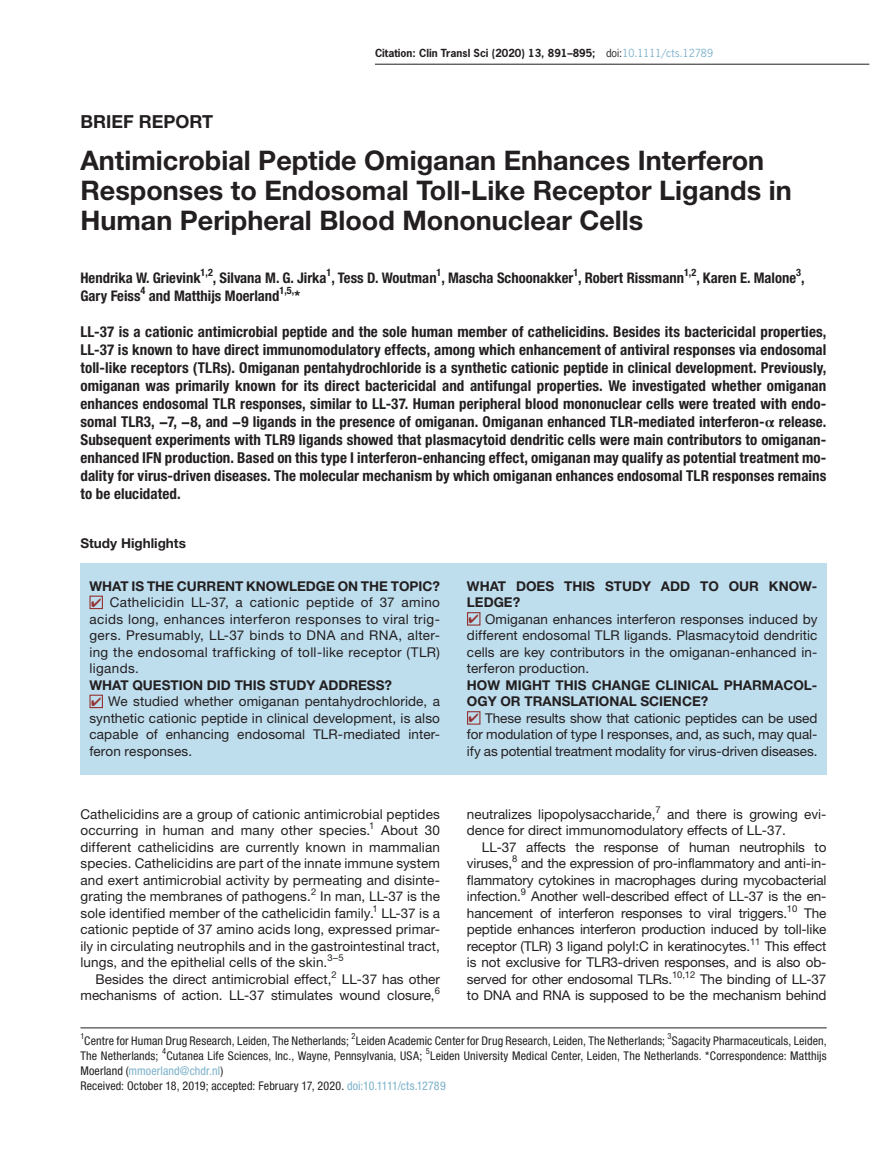
<style>
.page{position:relative;width:891px;height:1175px;background:#fff}
.page>*{position:absolute;margin:0;border:0;box-sizing:border-box;transform-origin:0 0}
.t1{font:700 27px/30px "Helvetica Neue LT Std";color:#231f20}
.t2{font:700 18px "Helvetica Neue LT Std";color:#231f20}
.t3{font:700 condensed 15px/18px "Helvetica Neue LT Std";letter-spacing:.005em;color:#231f20;text-align:justify}
.t4{font:700 condensed 14.7px/18px "Helvetica Neue LT Std";color:#231f20}
.t5{font:13.5px/16.5px "Helvetica Neue LT Std";color:#231f20;text-align:justify}
.t6{font:700 13.5px/16.5px "Helvetica Neue LT Std";color:#231f20}
.t7{font:condensed 12px/15px "Helvetica Neue LT Std";letter-spacing:.01em;color:#231f20}
.t8{font:700 10.5px "News Gothic Std";color:#231f20}
.t9{font:9.45px "Helvetica Neue LT Std";color:#231f20}
.s1{font-weight:400}
.s2{font-weight:400;color:#7cb1ca}
.s3{font-family:"STIX";font-stretch:normal}
.s4{color:#943433}
.s5{color:#7cb1ca}
</style>
<div class="page">
<hr style="left:375px;top:64px;width:494px;height:1px;background:#231f20">
<hr style="left:80px;top:1027px;width:747px;height:1px;background:#231f20">
<div style="left:80px;top:520px;width:747px;height:255px;background:#bedded"></div>
<div style="left:68px;top:517px;width:771px;height:45px;background:#fff"></div>
<div style="left:89px;top:595px;width:14px;height:14px;border:1px solid #943433"></div>
<div style="left:89px;top:694px;width:14px;height:14px;border:1px solid #943433"></div>
<div style="left:467px;top:612px;width:13px;height:13px;border:1px solid #943433"></div>
<div style="left:467px;top:711px;width:13px;height:13px;border:1px solid #943433"></div>
<p class="t8" style="left:375px;top:46px;width:340px">Citation: Clin Transl Sci (2020) 13, 891–895; <span class="s1">doi:</span><span class="s2">10.1111/cts.12789</span></p>
<h2 class="t2" style="left:80px;top:111px;width:134px">BRIEF REPORT</h2>
<h1 class="t1" style="left:80px;top:145px;width:713px">Antimicrobial Peptide Omiganan Enhances Interferon<br>Responses to Endosomal Toll-Like Receptor Ligands in<br>Human Peripheral Blood Mononuclear Cells</h1>
<p class="t4" style="left:80px;top:268px;width:726px">Hendrika W. Grievink<sup>1,2</sup>, Silvana M. G. Jirka<sup>1</sup>, Tess D. Woutman<sup>1</sup>, Mascha Schoonakker<sup>1</sup>, Robert Rissmann<sup>1,2</sup>, Karen E. Malone<sup>3</sup>,<br>Gary Feiss<sup>4</sup> and Matthijs Moerland<sup>1,5,</sup>*</p>
<p class="t3" style="left:80px;top:322px;width:748px">LL-37 is a cationic antimicrobial peptide and the sole human member of cathelicidins. Besides its bactericidal properties, LL-37 is known to have direct immunomodulatory effects, among which enhancement of antiviral responses via endosomal toll-like receptors (TLRs). Omiganan pentahydrochloride is a synthetic cationic peptide in clinical development. Previously, omiganan was primarily known for its direct bactericidal and antifungal properties. We investigated whether omiganan enhances endosomal TLR responses, similar to LL-37. Human peripheral blood mononuclear cells were treated with endo&shy;somal TLR3, −7, −8, and −9 ligands in the presence of omiganan. Omiganan enhanced TLR-mediated interferon-<span class="s3">α</span> release.<br>Subsequent experiments with TLR9 ligands showed that plasmacytoid dendritic cells were main contributors to omiganan&shy;enhanced IFN production. Based on this type I interferon-enhancing effect, omiganan may qualify as potential treatment mo&shy;dality for virus-driven diseases. The molecular mechanism by which omiganan enhances endosomal TLR responses remains to be elucidated.</p>
<p class="t6" style="left:80px;top:534px;width:107px">Study Highlights</p>
<p class="t6" style="left:89px;top:577px;width:352px">WHAT IS THE CURRENT KNOWLEDGE ON THE TOPIC?</p>
<p class="t5" style="left:89px;top:594px;width:352px"><span class="s4">✔</span> Cathelicidin LL-37, a cationic peptide of 37 amino acids long, enhances interferon responses to viral trig&shy;gers. Presumably, LL-37 binds to DNA and RNA, alter&shy;ing the endosomal trafficking of toll-like receptor (TLR) ligands.</p>
<p class="t6" style="left:89px;top:676px;width:304px">WHAT QUESTION DID THIS STUDY ADDRESS?</p>
<p class="t5" style="left:89px;top:693px;width:352px"><span class="s4">✔</span> We studied whether omiganan pentahydrochloride, a synthetic cationic peptide in clinical development, is also capable of enhancing endosomal TLR-mediated inter&shy;feron responses.</p>
<p class="t6" style="left:467px;top:577px;width:352px">WHAT DOES THIS STUDY ADD TO OUR KNOW-<br>LEDGE?</p>
<p class="t5" style="left:467px;top:610px;width:352px"><span class="s4">✔</span> Omiganan enhances interferon responses induced by different endosomal TLR ligands. Plasmacytoid dendritic cells are key contributors in the omiganan-enhanced in&shy;terferon production.</p>
<p class="t6" style="left:467px;top:676px;width:352px">HOW MIGHT THIS CHANGE CLINICAL PHARMACOL-<br>OGY OR TRANSLATIONAL SCIENCE?</p>
<p class="t5" style="left:467px;top:709px;width:352px"><span class="s4">✔</span> These results show that cationic peptides can be used for modulation of type I responses, and, as such, may qual&shy;ify as potential treatment modality for virus-driven diseases.</p>
<p class="t5" style="left:467px;top:805px;width:190px">neutralizes lipopolysaccharide,</p>
<p class="t9" style="left:656px;top:803px;width:7px">7</p>
<p class="t5" style="left:80px;top:805px;width:361px">Cathelicidins are a group of cationic antimicrobial peptides occurring in human and many other species.<sup>1</sup></p>
<p class="t5" style="left:467px;top:805px;width:361px;text-indent:200px">and there is growing evi&shy;dence for direct immunomodulatory effects of LL-37.</p>
<p class="t5" style="left:467px;top:838px;width:361px;text-indent:15px">LL-37 affects the response of human neutrophils to viruses,<sup>8</sup> and the expression of pro-inflammatory and anti-in&shy;flammatory cytokines in macrophages during mycobacterial infection.<sup>9</sup> Another well-described effect of LL-37 is the en&shy;hancement of interferon responses to viral triggers.<sup>10</sup></p>
<p class="t5" style="left:80px;top:821px;width:361px;text-indent:301px">About 30 different cathelicidins are currently known in mammalian species. Cathelicidins are part of the innate immune system and exert antimicrobial activity by permeating and disinte&shy;grating the membranes of pathogens.<sup>2</sup> In man, LL-37 is the sole identified member of the cathelicidin family.<sup>1</sup> LL-37 is a cationic peptide of 37 amino acids long, expressed primar&shy;ily in circulating neutrophils and in the gastrointestinal tract, lungs, and the epithelial cells of the skin.<sup>3–5</sup></p>
<p class="t5" style="left:80px;top:970px;width:361px;text-align:right">Besides the direct antimicrobial effect,<sup>2</sup> LL-37 has other mechanisms of action. LL-37 stimulates wound closure,<sup>6</sup></p>
<p class="t5" style="left:467px;top:904px;width:361px;text-indent:337px">The peptide enhances interferon production induced by toll-like receptor (TLR) 3 ligand polyI:C in keratinocytes.<sup>11</sup> This effect is not exclusive for TLR3-driven responses, and is also ob&shy;served for other endosomal TLRs.<sup>10,12</sup> The binding of LL-37 to DNA and RNA is supposed to be the mechanism behind</p>
<p class="t7" style="left:80px;top:1032px;width:748px"><sup>1</sup>Centre for Human Drug Research, Leiden, The Netherlands; <sup>2</sup>Leiden Academic Center for Drug Research, Leiden, The Netherlands; <sup>3</sup>Sagacity Pharmaceuticals, Leiden, The Netherlands; <sup>4</sup>Cutanea Life Sciences, Inc., Wayne, Pennsylvania, USA; <sup>5</sup>Leiden University Medical Center, Leiden, The Netherlands. *Correspondence: Matthijs Moerland (<span class="s5">mmoerland@chdr.nl</span>)<br>Received: October 18, 2019; accepted: February 17, 2020. <span class="s5">doi:10.1111/cts.12789</span></p>
</div>
